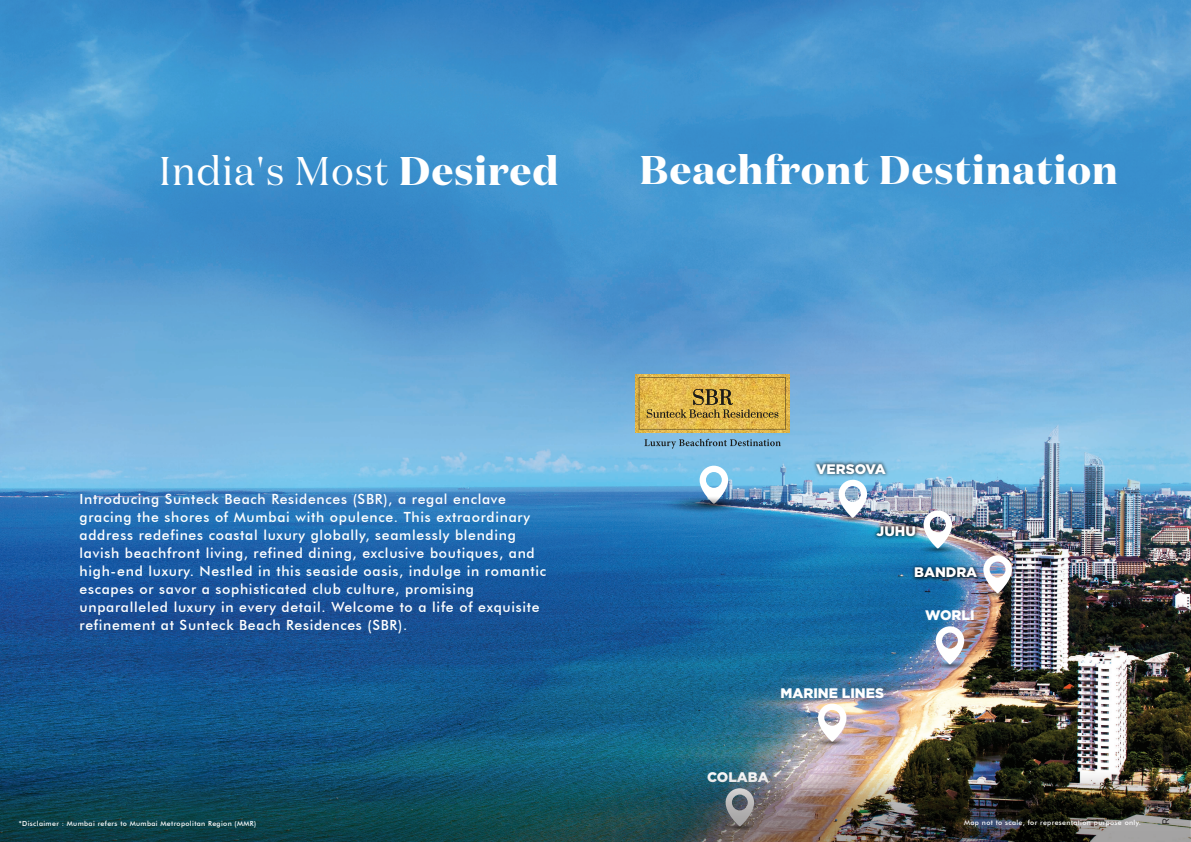
<style>
.page{position:relative;width:1191px;height:842px;background:#fff}
.page>*{position:absolute;margin:0;border:0;box-sizing:border-box;transform-origin:0 0}
.t1{font:700 40px "Domaine Display";letter-spacing:.03em;color:#fff}
.t2{font:40px "Domaine Display";letter-spacing:.03em;color:#fff}
.t3{font:500 14px/18px "Futura BT";letter-spacing:.05em;color:#fff}
.t4{font:900 13.8px "Gotham";color:#fff}
.t5{font:9.4px "Gotham";color:#231f20}
.t6{font:500 7px "Futura BT";letter-spacing:.05em;color:#fefefe}
.s1{font-weight:700}
</style>
<div class="page">
<img style="left:0;top:0;width:1191px;height:756px">
<svg style="left:929px;top:661px;width:41px;height:8px"></svg>
<svg style="left:935px;top:626px;width:29px;height:38px"></svg>
<svg style="left:811px;top:738px;width:41px;height:8px"></svg>
<svg style="left:818px;top:704px;width:28px;height:38px"></svg>
<img style="left:872px;top:523px;width:148px;height:101px">
<img style="left:833px;top:482px;width:125px;height:100px">
<img style="left:773px;top:420px;width:159px;height:100px">
<svg style="left:832px;top:514px;width:41px;height:8px"></svg>
<svg style="left:838px;top:480px;width:29px;height:38px"></svg>
<svg style="left:699px;top:466px;width:29px;height:30px"></svg>
<svg style="left:661px;top:495px;width:89px;height:18px"></svg>
<img style="left:636px;top:375px;width:153px;height:57px">
<svg style="left:639px;top:377px;width:147px;height:52px;background:#d1ab48"></svg>
<svg style="left:644px;top:439px;width:136px;height:10px"></svg>
<img style="left:0;top:756px;width:1191px;height:86px">
<h1 class="t2" style="left:159px;top:146px;width:401px">India's Most <span class="s1">Desired</span></h1>
<h1 class="t1" style="left:639px;top:144px;width:479px">Beachfront Destination</h1>
<p class="t3" style="left:79px;top:490px;width:468px">Introducing Sunteck Beach Residences (SBR), a regal enclave gracing the shores of Mumbai with opulence. This extraordinary address redefines coastal luxury globally, seamlessly blending lavish beachfront living, refined dining, exclusive boutiques, and high-end luxury. Nestled in this seaside oasis, indulge in romantic escapes or savor a sophisticated club culture, promising unparalleled luxury in every detail. Welcome to a life of exquisite refinement at Sunteck Beach Residences (SBR).</p>
<p class="t4" style="left:816px;top:459px;width:71px">VERSOVA</p>
<p class="t4" style="left:876px;top:521px;width:41px">JUHU</p>
<p class="t4" style="left:914px;top:563px;width:65px">BANDRA</p>
<p class="t4" style="left:780px;top:683px;width:105px">MARINE LINES</p>
<p class="t4" style="left:925px;top:606px;width:51px">WORLI</p>
<p class="t4" style="left:707px;top:768px;width:63px">COLABA</p>
<p class="t6" style="left:19px;top:819px;width:239px">*Disclaimer : Mumbai refers to Mumbai Metropolitan Region (MMR)</p>
<p class="t6" style="left:964px;top:818px;width:178px">Map not to scale, for representation purpose only.</p>
<p class="t5" style="left:1159px;top:825px;width:81px;rotate:-90deg">Reference Image</p>
</div>
